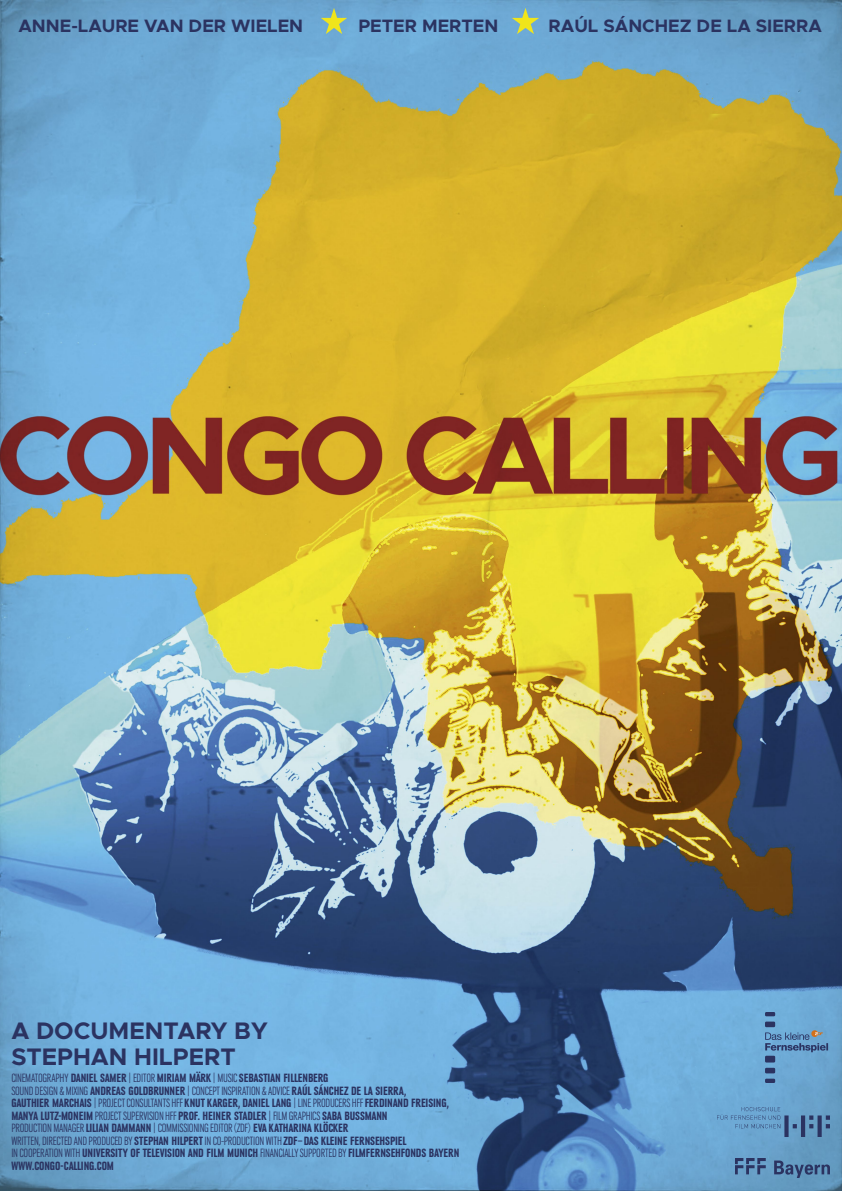
<style>
.page{position:relative;width:842px;height:1191px;background:#fff}
.page>*{position:absolute;margin:0;border:0;box-sizing:border-box;transform-origin:0 0}
.t1{font:700 24px/25.5px "Metropolis";color:#2b3361}
.t2{font:700 18px "Metropolis";color:#2b3361}
.t3{font:700 12.5px/12.5px "URW Grotesk Con";letter-spacing:-.01em;color:#2b3361}
.s1{font-weight:300}
</style>
<div class="page">
<img style="left:0;top:0;width:842px;height:1191px">
<img style="left:735px;top:1158px;width:94px;height:19px">
<img style="left:717px;top:1107px;width:112px;height:29px">
<img style="left:765px;top:1012px;width:64px;height:70px">
<svg style="left:811px;top:1030px;width:12px;height:7px"></svg>
<img style="left:321px;top:9px;width:26px;height:24px">
<img style="left:513px;top:9px;width:25px;height:24px">
<h2 class="t2" style="left:18px;top:14px;width:286px">ANNE-LAURE VAN DER WIELEN</h2>
<h2 class="t2" style="left:358px;top:14px;width:142px">PETER MERTEN</h2>
<h2 class="t2" style="left:549px;top:14px;width:275px">RAÚL SÁNCHEZ DE LA SIERRA</h2>
<h1 class="t1" style="left:11px;top:1018px;width:258px">A DOCUMENTARY BY<br>STEPHAN HILPERT</h1>
<p class="t3" style="left:11px;top:1072px;width:449px"><span class="s1">CINEMATOGRAPHY</span> DANIEL SAMER<span class="s1">|EDITOR</span> MIRIAM MÄRK<span class="s1">|MUSIC</span> SEBASTIAN FILLENBERG<br><span class="s1">SOUND DESIGN &amp; MIXING</span> ANDREAS GOLDBRUNNER<span class="s1">|CONCEPT INSPIRATION &amp; ADVICE</span> RAÚL SÁNCHEZ DE LA SIERRA,<br>GAUTHIER MARCHAIS<span class="s1">|PROJECT CONSULTANTS HFF</span> KNUT KARGER, DANIEL LANG<span class="s1">|LINE PRODUCERS HFF</span> FERDINAND FREISING, MANYA LUTZ-MONEIM <span class="s1">PROJECT SUPERVISION HFF</span> PROF. HEINER STADLER<span class="s1">|FILM GRAPHICS</span> SABA BUSSMANN<br><span class="s1">PRODUCTION MANAGER</span> LILIAN DAMMANN<span class="s1">|COMMISSIONING EDITOR (ZDF)</span> EVA KATHARINA KLÖCKER<br><span class="s1">WRITTEN, DIRECTED AND PRODUCED BY</span> STEPHAN HILPERT <span class="s1">IN CO-PRODUCTION WITH</span> ZDF–DAS KLEINE FERNSEHSPIEL<br><span class="s1">IN COOPERATION WITH</span> UNIVERSITY OF TELEVISION AND FILM MUNICH <span class="s1">FINANCIALLY SUPPORTED BY</span> FILMFERNSEHFONDS BAYERN WWW.CONGO-CALLING.COM</p>
</div>
